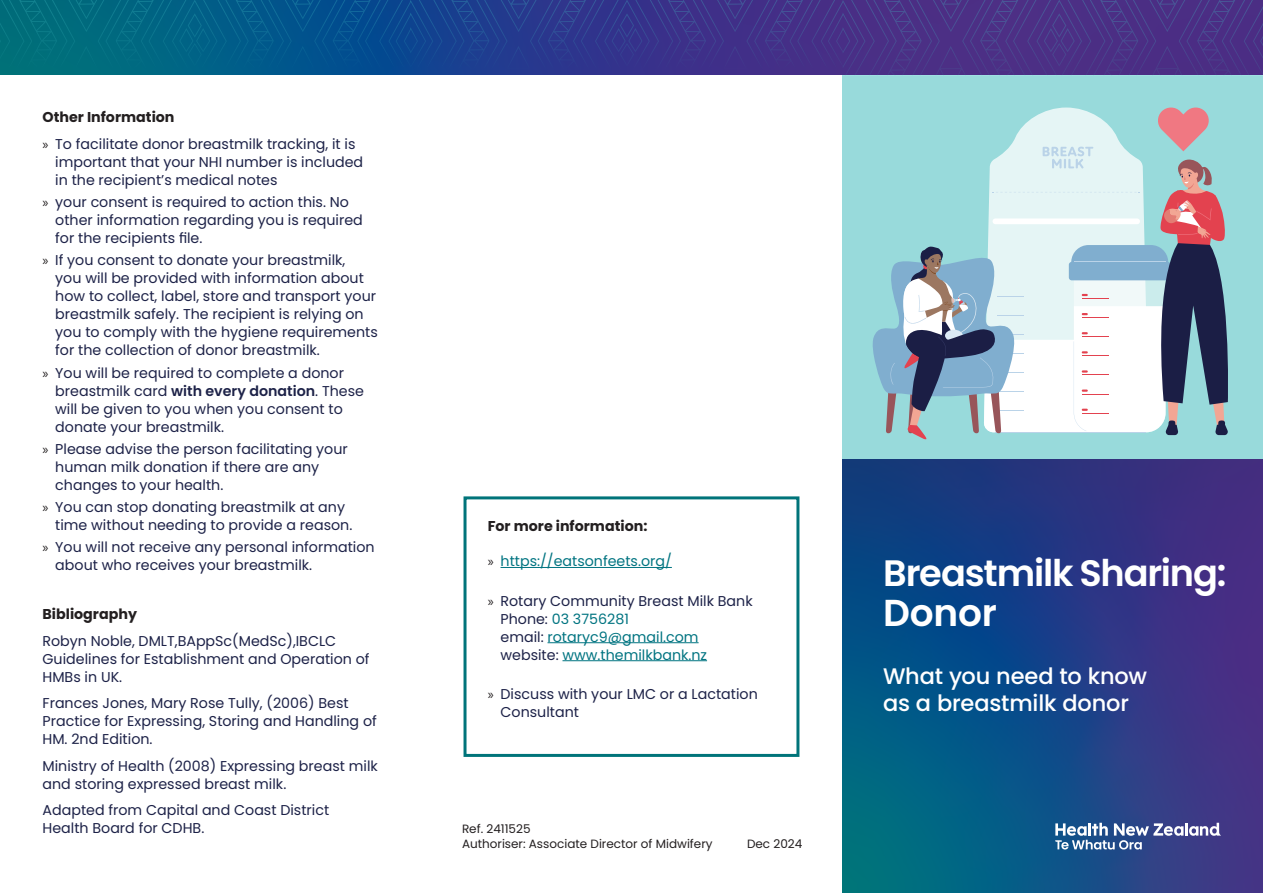
<style>
.page{position:relative;width:1263px;height:893px;background:#fff}
.page>*{position:absolute;margin:0;border:0;box-sizing:border-box;transform-origin:0 0}
.Heading_1{font:600 37.5px "Poppins";letter-spacing:-.005em;color:#fff}
.Heading_1-2{font:600 36.75px "Poppins";letter-spacing:-.035em;color:#fff}
.Heading_1-3{font:500 22.5px/27px "Poppins";letter-spacing:-.005em;color:#fff}
.Body_text_regular{font:14.25px/18px "Poppins";color:#1d2248}
.Body_text_regular-2{font:700 14.25px "Poppins";color:#231f20}
.t1{font:14.25px "Poppins";color:#007481}
.Body_text_bold{font:700 14.25px "Poppins";color:#231f20}
.Ref{font:12px/14.4px "Poppins";color:#231f20}
.s1{font-family:"Myriad Pro";color:#231f20}
.s2{font-weight:600}
.s3{color:#007481}
</style>
<div class="page">
<svg style="left:842px;top:459px;width:421px;height:434px;background:#1d4384"></svg>
<svg style="left:1055px;top:823px;width:166px;height:26px"></svg>
<svg style="left:410px;top:0;width:433px;height:191px"></svg>
<svg style="left:0;top:0;width:410px;height:75px;background:#025f86"></svg>
<svg style="left:843px;top:0;width:420px;height:76px;background:#4b3487"></svg>
<div style="left:843px;top:76px;width:420px;height:382px;background:#98dadb"></div>
<svg style="left:869px;top:106px;width:363px;height:334px"></svg>
<hr style="left:500px;top:567px;width:172px;height:1px;background:#007481">
<hr style="left:547px;top:642px;width:152px;height:1px;background:#007481">
<hr style="left:562px;top:660px;width:145px;height:1px;background:#007481">
<div style="left:463px;top:496px;width:336px;height:261px;border:3px solid #00747a"></div>
<p class="Body_text_regular-2" style="left:43px;top:109px;width:134px">Other Information</p>
<p class="Body_text_regular" style="left:55px;top:135px;width:309px;text-indent:-13px"><span class="s1">»</span> To facilitate donor breastmilk tracking, it is important that your NHI number is included in the recipient’s medical notes</p>
<p class="Body_text_regular" style="left:55px;top:193px;width:309px;text-indent:-13px"><span class="s1">»</span> your consent is required to action this. No other information regarding you is required for the recipients file.</p>
<p class="Body_text_regular" style="left:55px;top:251px;width:324px;text-indent:-13px"><span class="s1">»</span> If you consent to donate your breastmilk,<br>you will be provided with information about how to collect, label, store and transport your breastmilk safely. The recipient is relying on you to comply with the hygiene requirements for the collection of donor breastmilk.</p>
<p class="Body_text_regular" style="left:55px;top:364px;width:310px;text-indent:-13px"><span class="s1">»</span> You will be required to complete a donor breastmilk card <span class="s2">with every donation</span>. These will be given to you when you consent to donate your breastmilk.</p>
<p class="Body_text_regular" style="left:55px;top:440px;width:294px;text-indent:-13px"><span class="s1">»</span> Please advise the person facilitating your human milk donation if there are any changes to your health.</p>
<p class="Body_text_regular" style="left:55px;top:498px;width:299px;text-indent:-13px"><span class="s1">»</span> You can stop donating breastmilk at any time without needing to provide a reason.</p>
<p class="Body_text_regular" style="left:55px;top:538px;width:321px;text-indent:-13px"><span class="s1">»</span> You will not receive any personal information about who receives your breastmilk.</p>
<p class="Body_text_regular-2" style="left:43px;top:606px;width:96px">Bibliography</p>
<p class="Body_text_regular" style="left:43px;top:632px;width:329px">Robyn Noble, DMLT,BAppSc(MedSc),IBCLC<br>Guidelines for Establishment and Operation of<br>HMBs in UK.</p>
<p class="Body_text_regular" style="left:43px;top:694px;width:336px">Frances Jones, Mary Rose Tully, (2006) Best<br>Practice for Expressing, Storing and Handling of<br>HM. 2nd Edition.</p>
<p class="Body_text_regular" style="left:43px;top:757px;width:337px">Ministry of Health (2008) Expressing breast milk and storing expressed breast milk.</p>
<p class="Body_text_regular" style="left:43px;top:801px;width:288px">Adapted from Capital and Coast District<br>Health Board for CDHB.</p>
<p class="Body_text_bold" style="left:488px;top:518px;width:161px">For more information:</p>
<p class="t1" style="left:488px;top:553px;width:186px"><span class="s1">»</span> https://eatsonfeets.org/</p>
<p class="Body_text_regular" style="left:500px;top:592px;width:254px;text-indent:-13px"><span class="s1">»</span> Rotary Community Breast Milk Bank<br>Phone: <span class="s3">03 3756281<br></span>email: <span class="s3">rotaryc9@gmail.com </span>website: <span class="s3">www.themilkbank.nz</span></p>
<p class="Body_text_regular" style="left:500px;top:685px;width:259px;text-indent:-13px"><span class="s1">»</span> Discuss with your LMC or a Lactation<br>Consultant</p>
<p class="Ref" style="left:462px;top:822px;width:252px">Ref. 2411525<br>Authoriser: Associate Director of Midwifery</p>
<p class="Ref" style="left:747px;top:836px;width:57px">Dec 2024</p>
<p class="Heading_1-2" style="left:883px;top:551px;width:345px">Breastmilk Sharing:</p>
<p class="Heading_1" style="left:883px;top:591px;width:116px">Donor</p>
<p class="Heading_1-3" style="left:883px;top:663px;width:266px">What you need to know as a breastmilk donor</p>
</div>
